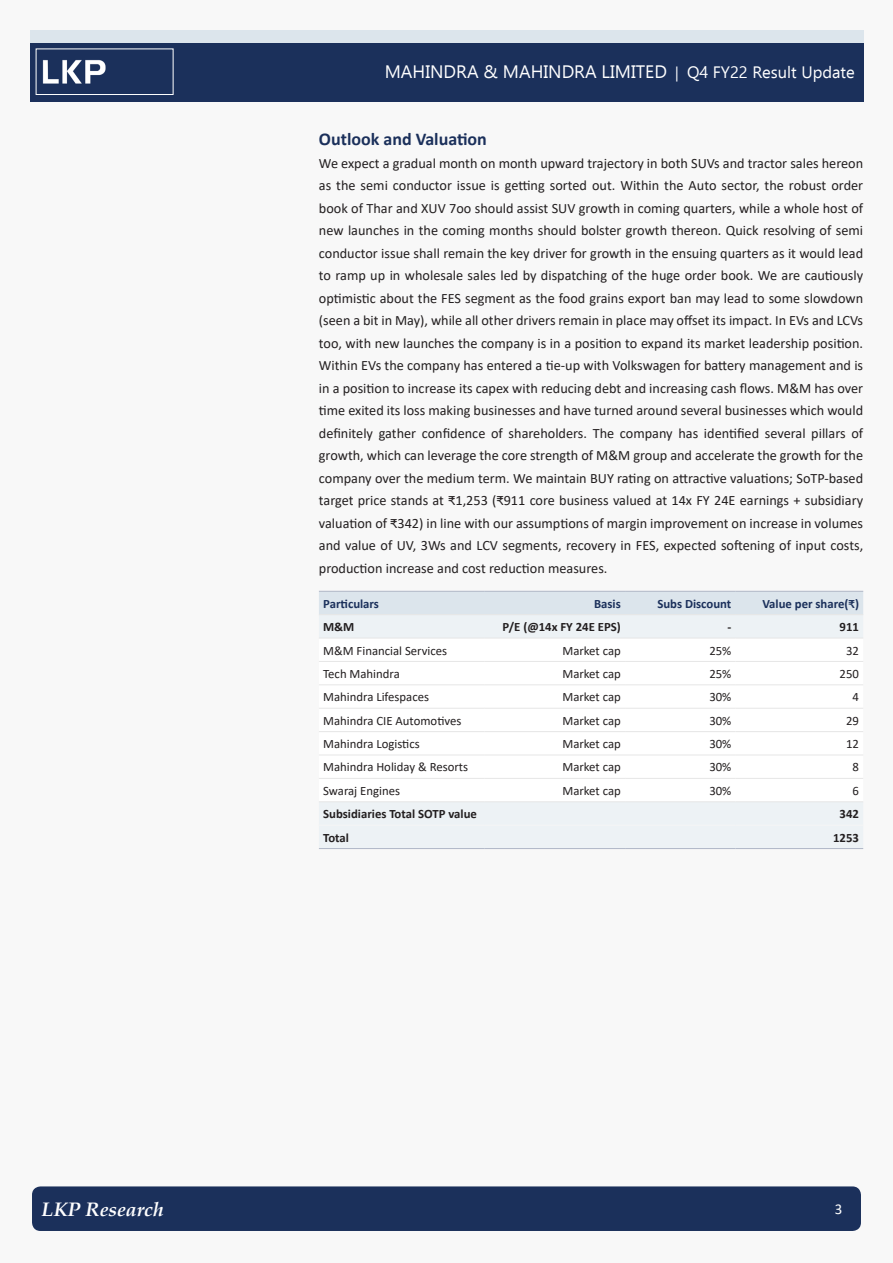
<style>
.page{position:relative;width:893px;height:1263px;background:#f8f8f8}
.page>*{position:absolute;margin:0;border:0;box-sizing:border-box;transform-origin:0 0}
.t1{font:italic 700 19.5px "Book Antiqua";color:#fff}
.t2{font:18px "Ebrima";color:#fff}
.Paragraph_Head_2{font:700 18px "Calibri";color:#1b305b}
.t3{font:15px "Calibri";color:#fff}
.Paragraph{font:14.25px/22.5px "Calibri";color:#231f20;text-align:justify}
.table_body{font:12.75px "Calibri";color:#231f20}
.table_body-2{font:700 12.75px "Calibri";color:#231f20}
.table_first_row{font:700 12.75px "Calibri";color:#1b305b}
.s1{font-size:15px}
.s2{font-size:16.5px}
</style>
<div class="page">
<div style="left:30px;top:42px;width:833px;height:59px;background:#1b305b"></div>
<div style="left:30px;top:30px;width:833px;height:12px;background:#dce5ec"></div>
<div style="left:32px;top:1186px;width:829px;height:45px;background:#1b305b;border-radius:9px"></div>
<img style="left:42px;top:60px;width:64px;height:24px">
<div style="left:36px;top:49px;width:137px;height:46px;border:1px solid #fff"></div>
<div style="left:319px;top:592px;width:544px;height:22px;background:#dce5ec"></div>
<div style="left:319px;top:615px;width:544px;height:209px;background:#edf2f5"></div>
<svg style="left:319px;top:639px;width:544px;height:162px"></svg>
<div style="left:319px;top:826px;width:544px;height:22px;background:#edf2f5"></div>
<hr style="left:319px;top:591px;width:166px;height:1px;background:#afb7c6">
<hr style="left:485px;top:591px;width:140px;height:1px;background:#afb7c6">
<hr style="left:625px;top:591px;width:111px;height:1px;background:#afb7c6">
<hr style="left:736px;top:591px;width:127px;height:1px;background:#afb7c6">
<hr style="left:319px;top:614px;width:166px;height:1px;background:#e6e6e6">
<hr style="left:485px;top:614px;width:140px;height:1px;background:#e6e6e6">
<hr style="left:625px;top:614px;width:111px;height:1px;background:#e6e6e6">
<hr style="left:736px;top:614px;width:127px;height:1px;background:#e6e6e6">
<hr style="left:319px;top:638px;width:166px;height:1px;background:#e6e6e6">
<hr style="left:485px;top:638px;width:140px;height:1px;background:#e6e6e6">
<hr style="left:625px;top:638px;width:111px;height:1px;background:#e6e6e6">
<hr style="left:736px;top:638px;width:127px;height:1px;background:#e6e6e6">
<hr style="left:319px;top:661px;width:166px;height:1px;background:#e6e6e6">
<hr style="left:485px;top:661px;width:140px;height:1px;background:#e6e6e6">
<hr style="left:625px;top:661px;width:111px;height:1px;background:#e6e6e6">
<hr style="left:736px;top:661px;width:127px;height:1px;background:#e6e6e6">
<hr style="left:319px;top:684px;width:166px;height:1px;background:#e6e6e6">
<hr style="left:485px;top:684px;width:140px;height:1px;background:#e6e6e6">
<hr style="left:625px;top:684px;width:111px;height:1px;background:#e6e6e6">
<hr style="left:736px;top:684px;width:127px;height:1px;background:#e6e6e6">
<hr style="left:319px;top:708px;width:166px;height:1px;background:#e6e6e6">
<hr style="left:485px;top:708px;width:140px;height:1px;background:#e6e6e6">
<hr style="left:625px;top:708px;width:111px;height:1px;background:#e6e6e6">
<hr style="left:736px;top:708px;width:127px;height:1px;background:#e6e6e6">
<hr style="left:319px;top:731px;width:166px;height:1px;background:#e6e6e6">
<hr style="left:485px;top:731px;width:140px;height:1px;background:#e6e6e6">
<hr style="left:625px;top:731px;width:111px;height:1px;background:#e6e6e6">
<hr style="left:736px;top:731px;width:127px;height:1px;background:#e6e6e6">
<hr style="left:319px;top:755px;width:166px;height:1px;background:#e6e6e6">
<hr style="left:485px;top:755px;width:140px;height:1px;background:#e6e6e6">
<hr style="left:625px;top:755px;width:111px;height:1px;background:#e6e6e6">
<hr style="left:736px;top:755px;width:127px;height:1px;background:#e6e6e6">
<hr style="left:319px;top:778px;width:166px;height:1px;background:#e6e6e6">
<hr style="left:485px;top:778px;width:140px;height:1px;background:#e6e6e6">
<hr style="left:625px;top:778px;width:111px;height:1px;background:#e6e6e6">
<hr style="left:736px;top:778px;width:127px;height:1px;background:#e6e6e6">
<hr style="left:319px;top:801px;width:166px;height:1px;background:#e6e6e6">
<hr style="left:485px;top:801px;width:140px;height:1px;background:#e6e6e6">
<hr style="left:625px;top:801px;width:111px;height:1px;background:#e6e6e6">
<hr style="left:736px;top:801px;width:127px;height:1px;background:#e6e6e6">
<hr style="left:319px;top:848px;width:166px;height:1px;background:#afb7c6">
<hr style="left:485px;top:848px;width:140px;height:1px;background:#afb7c6">
<hr style="left:625px;top:848px;width:111px;height:1px;background:#afb7c6">
<hr style="left:736px;top:848px;width:127px;height:1px;background:#afb7c6">
<p class="t2" style="left:385px;top:59px;width:471px">MAHINDRA &amp; MAHINDRA LIMITED <span class="s1">|</span> <span class="s2">Q4 FY22 Result Update</span></p>
<p class="Paragraph_Head_2" style="left:319px;top:127px;width:170px">Outlook and Valuation</p>
<p class="Paragraph" style="left:319px;top:151px;width:546px">We expect a gradual month on month upward trajectory in both SUVs and tractor sales hereon as the semi conductor issue is getting sorted out. Within the Auto sector, the robust order book of Thar and XUV 7oo should assist SUV growth in coming quarters, while a whole host of new launches in the coming months should bolster growth thereon. Quick resolving of semi conductor issue shall remain the key driver for growth in the ensuing quarters as it would lead to ramp up in wholesale sales led by dispatching of the huge order book. We are cautiously optimistic about the FES segment as the food grains export ban may lead to some slowdown (seen a bit in May), while all other drivers remain in place may offset its impact. In EVs and LCVs too, with new launches the company is in a position to expand its market leadership position.<br>Within EVs the company has entered a tie-up with Volkswagen for battery management and is in a position to increase its capex with reducing debt and increasing cash flows. M&amp;M has over time exited its loss making businesses and have turned around several businesses which would definitely gather confidence of shareholders. The company has identified several pillars of growth, which can leverage the core strength of M&amp;M group and accelerate the growth for the company over the medium term. We maintain BUY rating on attractive valuations; SoTP-based target price stands at ₹1,253 (₹911 core business valued at 14x FY 24E earnings + subsidiary valuation of ₹342) in line with our assumptions of margin improvement on increase in volumes and value of UV, 3Ws and LCV segments, recovery in FES, expected softening of input costs, production increase and cost reduction measures.</p>
<p class="table_first_row" style="left:323px;top:594px;width:57px">Particulars</p>
<p class="table_first_row" style="left:594px;top:594px;width:28px">Basis</p>
<p class="table_first_row" style="left:657px;top:594px;width:75px">Subs Discount</p>
<p class="table_first_row" style="left:762px;top:594px;width:98px">Value per share(₹)</p>
<p class="table_body-2" style="left:323px;top:618px;width:33px">M&amp;M</p>
<p class="table_body-2" style="left:502px;top:618px;width:120px">P/E (@14x FY 24E EPS)</p>
<p class="table_body-2" style="left:727px;top:618px;width:5px">-</p>
<p class="table_body-2" style="left:840px;top:618px;width:21px">911</p>
<p class="table_body" style="left:323px;top:641px;width:126px">M&amp;M Financial Services</p>
<p class="table_body" style="left:562px;top:641px;width:60px">Market cap</p>
<p class="table_body" style="left:709px;top:641px;width:24px">25%</p>
<p class="table_body" style="left:846px;top:641px;width:14px">32</p>
<p class="table_body" style="left:323px;top:665px;width:78px">Tech Mahindra</p>
<p class="table_body" style="left:562px;top:665px;width:60px">Market cap</p>
<p class="table_body" style="left:709px;top:665px;width:24px">25%</p>
<p class="table_body" style="left:840px;top:665px;width:21px">250</p>
<p class="table_body" style="left:323px;top:688px;width:107px">Mahindra Lifespaces</p>
<p class="table_body" style="left:562px;top:688px;width:60px">Market cap</p>
<p class="table_body" style="left:709px;top:688px;width:24px">30%</p>
<p class="table_body" style="left:852px;top:688px;width:8px">4</p>
<p class="table_body" style="left:323px;top:712px;width:140px">Mahindra CIE Automotives</p>
<p class="table_body" style="left:562px;top:712px;width:60px">Market cap</p>
<p class="table_body" style="left:709px;top:712px;width:24px">30%</p>
<p class="table_body" style="left:846px;top:712px;width:14px">29</p>
<p class="table_body" style="left:323px;top:735px;width:98px">Mahindra Logistics</p>
<p class="table_body" style="left:562px;top:735px;width:60px">Market cap</p>
<p class="table_body" style="left:709px;top:735px;width:24px">30%</p>
<p class="table_body" style="left:846px;top:735px;width:14px">12</p>
<p class="table_body" style="left:323px;top:758px;width:146px">Mahindra Holiday &amp; Resorts</p>
<p class="table_body" style="left:562px;top:758px;width:60px">Market cap</p>
<p class="table_body" style="left:709px;top:758px;width:24px">30%</p>
<p class="table_body" style="left:852px;top:758px;width:8px">8</p>
<p class="table_body" style="left:323px;top:782px;width:78px">Swaraj Engines</p>
<p class="table_body" style="left:562px;top:782px;width:60px">Market cap</p>
<p class="table_body" style="left:709px;top:782px;width:24px">30%</p>
<p class="table_body" style="left:852px;top:782px;width:8px">6</p>
<p class="table_body-2" style="left:323px;top:805px;width:155px">Subsidiaries Total SOTP value</p>
<p class="table_body-2" style="left:840px;top:805px;width:21px">342</p>
<p class="table_body-2" style="left:323px;top:828px;width:27px">Total</p>
<p class="table_body-2" style="left:833px;top:828px;width:27px">1253</p>
<h1 class="t1" style="left:42px;top:1196px;width:123px">LKP Research</h1>
<p class="t3" style="left:835px;top:1199px;width:9px">3</p>
</div>
